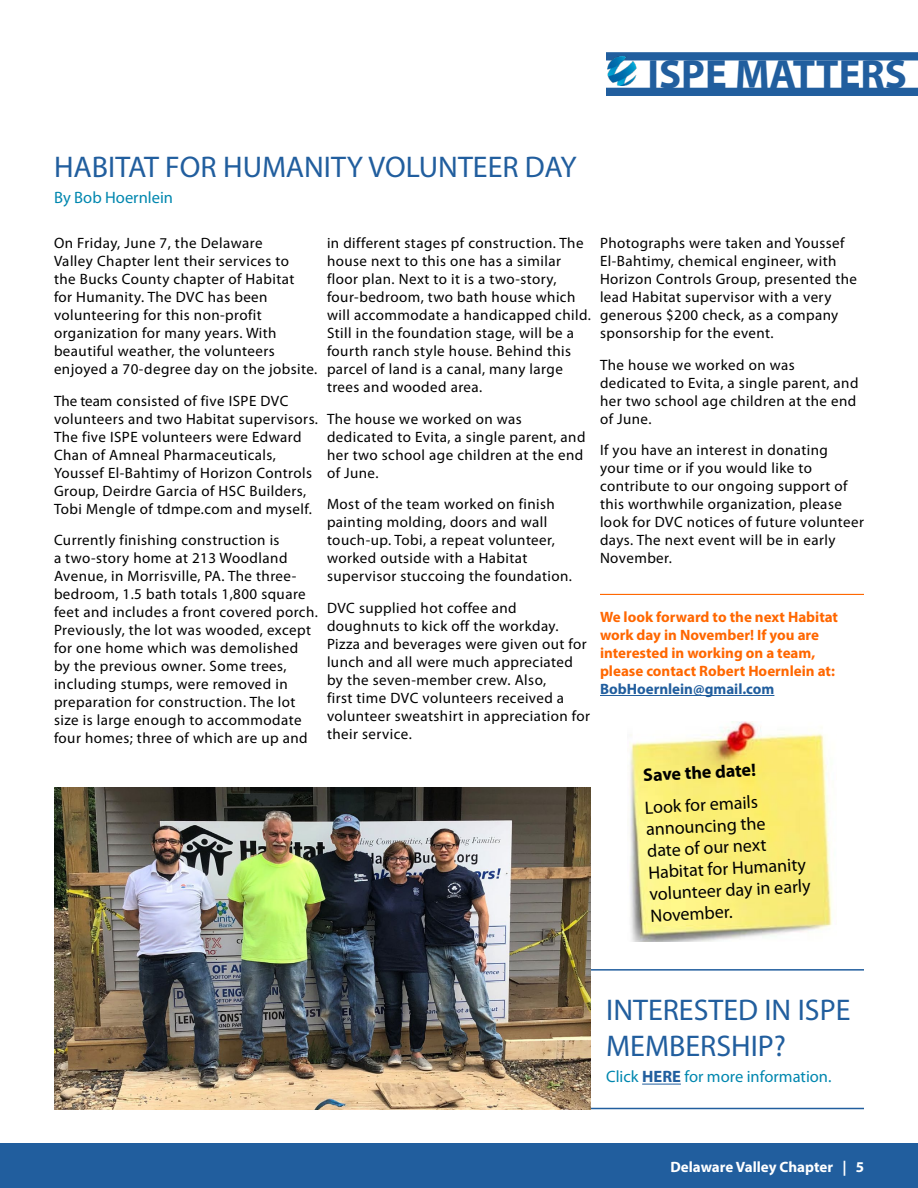
<style>
.page{position:relative;width:918px;height:1188px;background:#fff}
.page>*{position:absolute;margin:0;border:0;box-sizing:border-box;transform-origin:0 0}
.t1{font:700 40.95px "Myriad Pro";color:#215e9e}
.t2{font:30px/36px "Myriad Pro";color:#215e9e}
.t3{font:18px/21.6px "Myriad Pro";color:#000}
.t4{font:700 18px "Myriad Pro";color:#000}
.t5{font:16.5px "Myriad Pro";color:#0087af}
.t6{font:15px/18px "Myriad Pro";letter-spacing:.03em;color:#000}
.t7{font:700 15px/18px "Myriad Pro";color:#ff6701}
.t8{font:700 15px "Myriad Pro";color:#fff}
.t9{font:700 15px "Myriad Pro";color:#215e9e}
.s1{font-weight:700;color:#215e9e}
</style>
<div class="page">
<div style="left:0;top:1143px;width:918px;height:45px;background:#215e9e"></div>
<img style="left:629px;top:722px;width:204px;height:219px">
<hr style="left:600px;top:594px;width:264px;height:1px;background:#ff6701">
<hr style="left:600px;top:695px;width:174px;height:1px;background:#215e9e">
<div style="left:606px;top:52px;width:312px;height:8px;background:#215e9e"></div>
<div style="left:606px;top:88px;width:312px;height:8px;background:#215e9e"></div>
<img style="left:607px;top:56px;width:31px;height:29px">
<hr style="left:642px;top:1084px;width:39px;height:1px;background:#215e9e">
<hr style="left:570px;top:969px;width:294px;height:2px;background:#215e9e">
<hr style="left:570px;top:1108px;width:294px;height:1px;background:#215e9e">
<img style="left:54px;top:787px;width:537px;height:322px">
<h1 class="t1" style="left:648px;top:47px;width:261px">ISPE MATTERS</h1>
<h2 class="t2" style="left:54px;top:148px;width:524px">HABITAT FOR HUMANITY VOLUNTEER DAY</h2>
<p class="t5" style="left:54px;top:188px;width:121px">By Bob Hoernlein</p>
<p class="t6" style="left:54px;top:234px;width:265px">On Friday, June 7, the Delaware<br>Valley Chapter lent their services to<br>the Bucks County chapter of Habitat<br>for Humanity. The DVC has been volunteering for this non-profit organization for many years. With beautiful weather, the volunteers enjoyed a 70-degree day on the jobsite.</p>
<p class="t6" style="left:54px;top:392px;width:266px">The team consisted of five ISPE DVC volunteers and two Habitat supervisors.<br>The five ISPE volunteers were Edward Chan of Amneal Pharmaceuticals, Youssef El-Bahtimy of Horizon Controls Group, Deirdre Garcia of HSC Builders, Tobi Mengle of tdmpe.com and myself.</p>
<p class="t6" style="left:54px;top:531px;width:266px">Currently finishing construction is<br>a two-story home at 213 Woodland Avenue, in Morrisville, PA. The three&shy;bedroom, 1.5 bath totals 1,800 square feet and includes a front covered porch.<br>Previously, the lot was wooded, except for one home which was demolished by the previous owner. Some trees, including stumps, were removed in preparation for construction. The lot size is large enough to accommodate four homes; three of which are up and</p>
<p class="t6" style="left:327px;top:234px;width:266px">in different stages pf construction. The house next to this one has a similar floor plan. Next to it is a two-story, four-bedroom, two bath house which will accommodate a handicapped child.<br>Still in the foundation stage, will be a fourth ranch style house. Behind this parcel of land is a canal, many large trees and wooded area.</p>
<p class="t6" style="left:327px;top:410px;width:260px">The house we worked on was dedicated to Evita, a single parent, and her two school age children at the end of June.</p>
<p class="t6" style="left:327px;top:495px;width:247px">Most of the team worked on finish painting molding, doors and wall touch-up. Tobi, a repeat volunteer, worked outside with a Habitat supervisor stuccoing the foundation.</p>
<p class="t6" style="left:327px;top:599px;width:265px">DVC supplied hot coffee and doughnuts to kick off the workday.<br>Pizza and beverages were given out for lunch and all were much appreciated by the seven-member crew. Also,<br>first time DVC volunteers received a volunteer sweatshirt in appreciation for their service.</p>
<p class="t6" style="left:600px;top:234px;width:259px">Photographs were taken and Youssef El-Bahtimy, chemical engineer, with Horizon Controls Group, presented the lead Habitat supervisor with a very generous $200 check, as a company sponsorship for the event.</p>
<p class="t6" style="left:600px;top:356px;width:260px">The house we worked on was dedicated to Evita, a single parent, and her two school age children at the end of June.</p>
<p class="t6" style="left:600px;top:441px;width:266px">If you have an interest in donating<br>your time or if you would like to contribute to our ongoing support of this worthwhile organization, please look for DVC notices of future volunteer days. The next event will be in early<br>November.</p>
<p class="t7" style="left:600px;top:607px;width:240px">We look forward to the next Habitat work day in November! If you are interested in working on a team, please contact Robert Hoernlein at:</p>
<p class="t9" style="left:600px;top:679px;width:176px">BobHoernlein@gmail.com</p>
<p class="t4" style="left:643px;top:764px;width:114px;rotate:-3deg">Save the date!</p>
<p class="t3" style="left:644px;top:797px;width:163px;rotate:-3deg">Look for emails announcing the<br>date of our next<br>Habitat for Humanity volunteer day in early<br>November.</p>
<h2 class="t2" style="left:606px;top:991px;width:246px">INTERESTED IN ISPE<br>MEMBERSHIP?</h2>
<p class="t5" style="left:606px;top:1067px;width:227px">Click <span class="s1">HERE</span> for more information.</p>
<p class="t8" style="left:670px;top:1157px;width:195px">Delaware Valley Chapter | 5</p>
</div>
